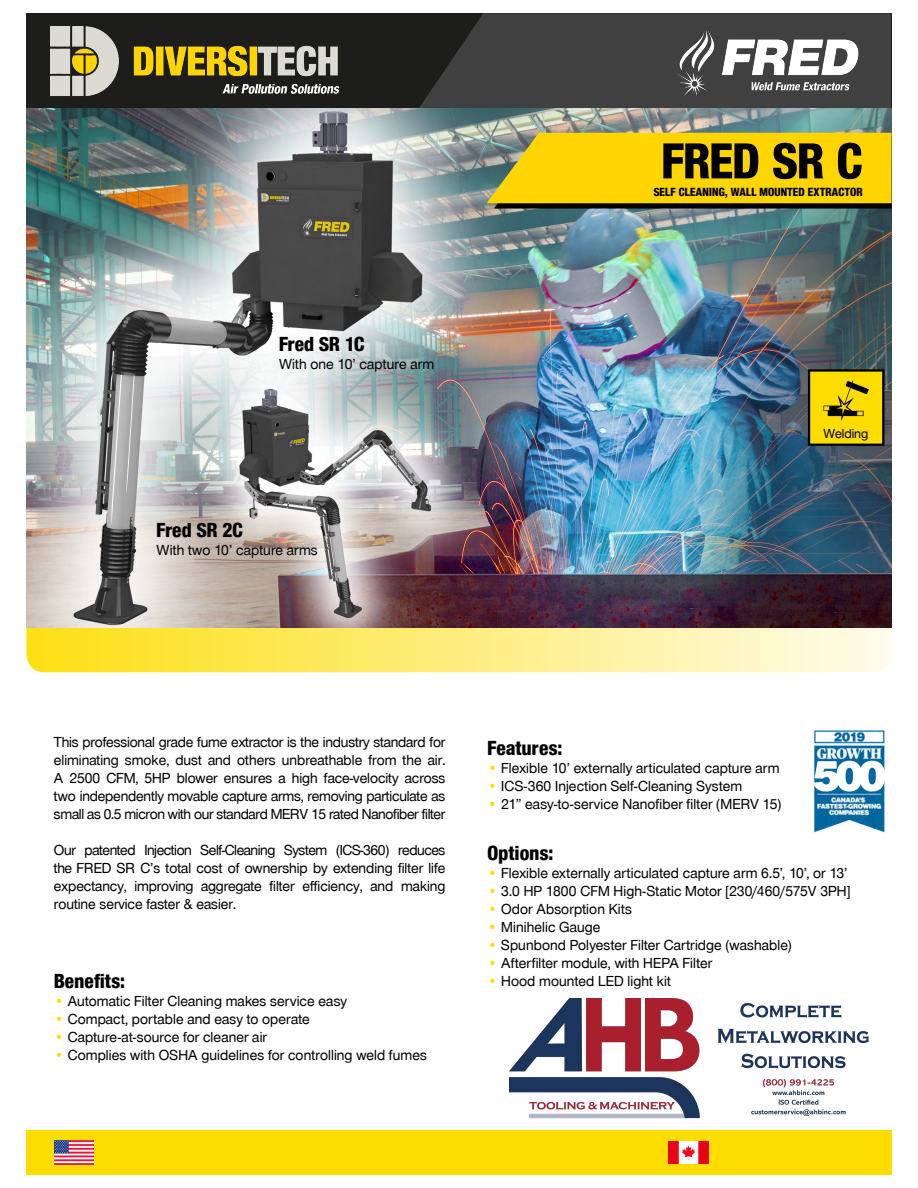
<style>
.page{position:relative;width:918px;height:1188px;background:#fff}
.page>*{position:absolute;margin:0;border:0;box-sizing:border-box;transform-origin:0 0}
.t1{font:52.5px "Nimbus San Nov D Heav Cond";color:#000}
.t2{font:21px "Nimbus San Nov D Heav Cond";letter-spacing:.01em;color:#000}
.t3{font:500 15px/18px "Nimbus San Nov D";letter-spacing:.01em;color:#000;text-align:justify}
.t4{font:500 13.5px "Nimbus San Nov D";color:#000}
.t5{font:12.15px "Nimbus San Nov D Heav Cond";letter-spacing:.02em;color:#000}
.s1{color:#fddd00}
</style>
<div class="page">
<div style="left:26px;top:13px;width:866px;height:96px;background:#1d1d1c"></div>
<img style="left:50px;top:27px;width:290px;height:69px">
<svg style="left:418px;top:13px;width:473px;height:96px;background:#3d3d3d"></svg>
<svg style="left:26px;top:627px;width:866px;height:45px;background:#faea7e"></svg>
<div style="left:26px;top:1130px;width:866px;height:45px;background:#fddd00"></div>
<img style="left:54px;top:1140px;width:40px;height:24px">
<img style="left:669px;top:1142px;width:39px;height:21px">
<img style="left:26px;top:109px;width:866px;height:518px">
<svg style="left:487px;top:133px;width:405px;height:76px;background:#e4c109"></svg>
<img style="left:814px;top:730px;width:71px;height:103px">
<div style="left:809px;top:370px;width:74px;height:75px;background:#fddd00"></div>
<div style="left:808px;top:369px;width:76px;height:77px;border:2px solid #000"></div>
<img style="left:824px;top:380px;width:44px;height:41px">
<img style="left:668px;top:26px;width:196px;height:74px">
<img style="left:510px;top:998px;width:358px;height:121px">
<h2 class="t2" style="left:279px;top:332px;width:87px">Fred SR 1C</h2>
<p class="t3" style="left:279px;top:355px;width:157px">With one 10’ capture arm</p>
<h2 class="t2" style="left:157px;top:518px;width:88px">Fred SR 2C</h2>
<p class="t3" style="left:157px;top:541px;width:163px">With two 10’ capture arms</p>
<h1 class="t1" style="left:662px;top:129px;width:203px">FRED SR C</h1>
<p class="t5" style="left:654px;top:185px;width:210px">SELF CLEANING, WALL MOUNTED EXTRACTOR</p>
<p class="t4" style="left:823px;top:426px;width:46px">Welding</p>
<p class="t3" style="left:54px;top:733px;width:393px">This professional grade fume extractor is the industry standard for eliminating smoke, dust and others unbreathable from the air.<br>A 2500 CFM, 5HP blower ensures a high face-velocity across two independently movable capture arms, removing particulate as small as 0.5 micron with our standard MERV 15 rated Nanofiber filter</p>
<p class="t3" style="left:54px;top:841px;width:393px">Our patented Injection Self-Cleaning System (ICS-360) reduces the FRED SR C’s total cost of ownership by extending filter life expectancy, improving aggregate filter efficiency, and making routine service faster &amp; easier.</p>
<h2 class="t2" style="left:54px;top:968px;width:72px">Benefits:</h2>
<p class="t3" style="left:54px;top:992px;width:295px"><span class="s1">•</span> Automatic Filter Cleaning makes service easy</p>
<p class="t3" style="left:54px;top:1010px;width:257px"><span class="s1">•</span> Compact, portable and easy to operate</p>
<p class="t3" style="left:54px;top:1028px;width:215px"><span class="s1">•</span> Capture-at-source for cleaner air</p>
<p class="t3" style="left:54px;top:1046px;width:375px"><span class="s1">•</span> Complies with OSHA guidelines for controlling weld fumes</p>
<h2 class="t2" style="left:488px;top:736px;width:76px">Features:</h2>
<p class="t3" style="left:488px;top:759px;width:293px"><span class="s1">•</span> Flexible 10’ externally articulated capture arm</p>
<p class="t3" style="left:488px;top:777px;width:256px"><span class="s1">•</span> ICS-360 Injection Self-Cleaning System</p>
<p class="t3" style="left:488px;top:795px;width:295px"><span class="s1">•</span> 21” easy-to-service Nanofiber filter (MERV 15)</p>
<h2 class="t2" style="left:488px;top:840px;width:67px">Options:</h2>
<p class="t3" style="left:488px;top:864px;width:362px"><span class="s1">•</span> Flexible externally articulated capture arm 6.5’, 10’, or 13’</p>
<p class="t3" style="left:488px;top:882px;width:365px"><span class="s1">•</span> 3.0 HP 1800 CFM High-Static Motor [230/460/575V 3PH]</p>
<p class="t3" style="left:488px;top:900px;width:146px"><span class="s1">•</span> Odor Absorption Kits</p>
<p class="t3" style="left:488px;top:918px;width:115px"><span class="s1">•</span> Minihelic Gauge</p>
<p class="t3" style="left:488px;top:936px;width:306px"><span class="s1">•</span> Spunbond Polyester Filter Cartridge (washable)</p>
<p class="t3" style="left:488px;top:954px;width:226px"><span class="s1">•</span> Afterfilter module, with HEPA Filter</p>
<p class="t3" style="left:488px;top:972px;width:185px"><span class="s1">•</span> Hood mounted LED light kit</p>
</div>
